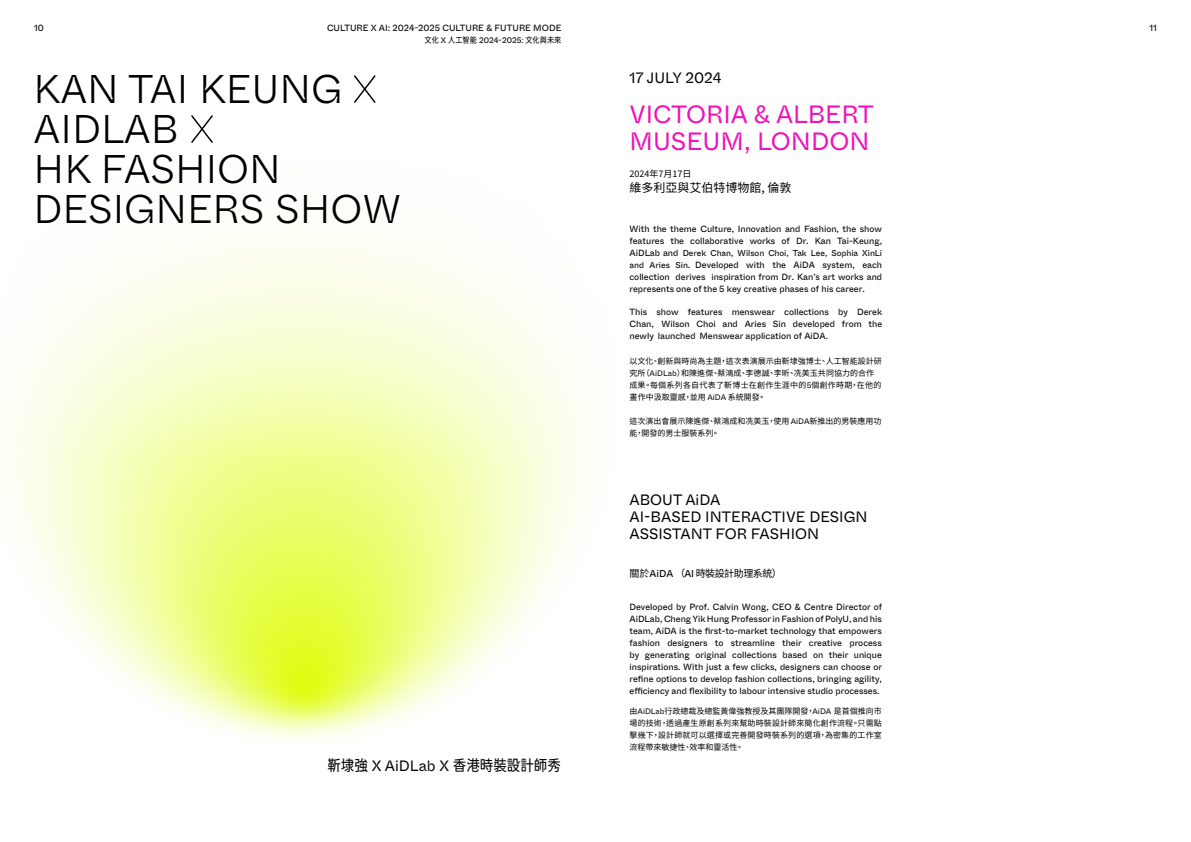
<style>
.page{position:relative;width:1191px;height:842px;background:#fff}
.page>*{position:absolute;margin:0;border:0;box-sizing:border-box;transform-origin:0 0}
.t1{font:300 40px/40px "ABC Whyte Inktrap Edu";color:#000}
.t2{font:25px/27px "ABC Whyte Inktrap Edu";color:#ed14ba}
.t3{font:15px/17px "ABC Whyte Inktrap Edu";color:#000}
.t4{font:condensed 15px "Glow Sans TC";color:#000}
.t5{font:12px "Noto Sans TC";color:#000}
.t6{font:10px "Noto Sans TC";letter-spacing:-.045em;color:#000}
.t7{font:9px/12px "ABC Whyte Inktrap Edu";color:#000;text-align:justify}
.t8{font:9px "Noto Sans TC";color:#000}
.t9{font:8.5px "ABC Whyte Inktrap Edu";color:#000}
.t10{font:8px/12px "Noto Sans TC";color:#000}
.t11{font:condensed 8px "Glow Sans TC";color:#000}
.s1{font-family:"ABC Whyte Inktrap Edu";font-stretch:normal}
.s2{font-size:9px}
.s3{font-size:8.5px}
.s4{font-family:"ABC Whyte Inktrap Edu"}
</style>
<div class="page">
<img style="left:9px;top:236px;width:576px;height:503px">
<svg style="left:191px;top:115px;width:22px;height:28px"></svg>
<svg style="left:354px;top:75px;width:22px;height:28px"></svg>
<p class="t7" style="left:34px;top:22px;width:11px">10</p>
<p class="t7" style="left:327px;top:22px;width:236px">CULTURE X AI: 2024-2025 CULTURE &amp; FUTURE MODE</p>
<p class="t11" style="left:424px;top:35px;width:138px">文化 <span class="s1">X</span> 人工智能 <span class="s1">2024-2025</span>: 文化與未來</p>
<h1 class="t1" style="left:34px;top:69px;width:369px">KAN TAI KEUNG<br>AIDLAB<br>HK FASHION<br>DESIGNERS SHOW</h1>
<h3 class="t4" style="left:327px;top:756px;width:235px">靳埭強 <span class="s1">X AiDLab X</span> 香港時裝設計師秀</h3>
<h3 class="t3" style="left:629px;top:69px;width:94px">17 JULY 2024</h3>
<h2 class="t2" style="left:629px;top:101px;width:246px">VICTORIA &amp; ALBERT<br>MUSEUM, LONDON</h2>
<p class="t8" style="left:629px;top:168px;width:63px">2024年7月17日</p>
<h3 class="t5" style="left:629px;top:181px;width:164px">維多利亞與艾伯特博物館, 倫敦</h3>
<p class="t7" style="left:629px;top:223px;width:254px">With the theme Culture, Innovation and Fashion, the show features the collaborative works of Dr. Kan Tai-Keung,</p>
<p class="t9" style="left:629px;top:247px;width:254px"><span class="s2">AiDLab and</span> Derek Chan, Wilson Choi, Tak Lee, Sophia XinLi</p>
<p class="t7" style="left:629px;top:259px;width:254px"><span class="s3">and Aries Sin</span>. Developed with the AiDA system, each collection derives inspiration from Dr. Kan’s art works and represents one of the 5 key creative phases of his career.</p>
<p class="t7" style="left:629px;top:306px;width:254px">This show features menswear collections by Derek Chan, Wilson Choi and Aries Sin developed from the newly launched Menswear application of AiDA.</p>
<p class="t10" style="left:629px;top:355px;width:254px">以文化、創新與時尚為主題，這次表演展示由靳埭強博士、人工智能設計研究所（<span class="s4">AiDLab</span>）和陳進傑、蔡鴻成、李德誠、李昕、冼美玉共同協力的合作成果。每個系列各自代表了靳博士在創作生涯中的<span class="s4">5</span>個創作時期，在他的畫作中汲取靈感，並用 <span class="s4">AiDA</span> 系統開發。</p>
<p class="t10" style="left:629px;top:415px;width:253px">這次演出會展示陳進傑、蔡鴻成和冼美玉，使用 <span class="s4">AiDA</span>新推出的男裝應用功能，開發的男士服裝系列。</p>
<h3 class="t3" style="left:629px;top:492px;width:239px">ABOUT AiDA<br>AI-BASED INTERACTIVE DESIGN<br>ASSISTANT FOR FASHION</h3>
<p class="t6" style="left:629px;top:567px;width:154px">關於<span class="s4">AiDA</span> （<span class="s4">AI</span> 時裝設計助理系統）</p>
<p class="t7" style="left:629px;top:600px;width:254px">Developed by Prof. Calvin Wong, CEO &amp; Centre Director of AiDLab, Cheng Yik Hung Professor in Fashion of PolyU, and his team, AiDA is the first-to-market technology that empowers fashion designers to streamline their creative process by generating original collections based on their unique inspirations. With just a few clicks, designers can choose or refine options to develop fashion collections, bringing agility, efficiency and flexibility to labour intensive studio processes.</p>
<p class="t10" style="left:629px;top:705px;width:254px;text-align:justify">由<span class="s4">AiDLab</span>行政總裁及總監黃偉強教授及其團隊開發，<span class="s4">AiDA</span> 是首個推向市場的技術，透過產生原創系列來幫助時裝設計師來簡化創作流程。只需點擊幾下，設計師就可以選擇或完善開發時裝系列的選項，為密集的工作室流程帶來敏捷性、效率和靈活性。</p>
<p class="t7" style="left:1149px;top:22px;width:9px">11</p>
</div>
